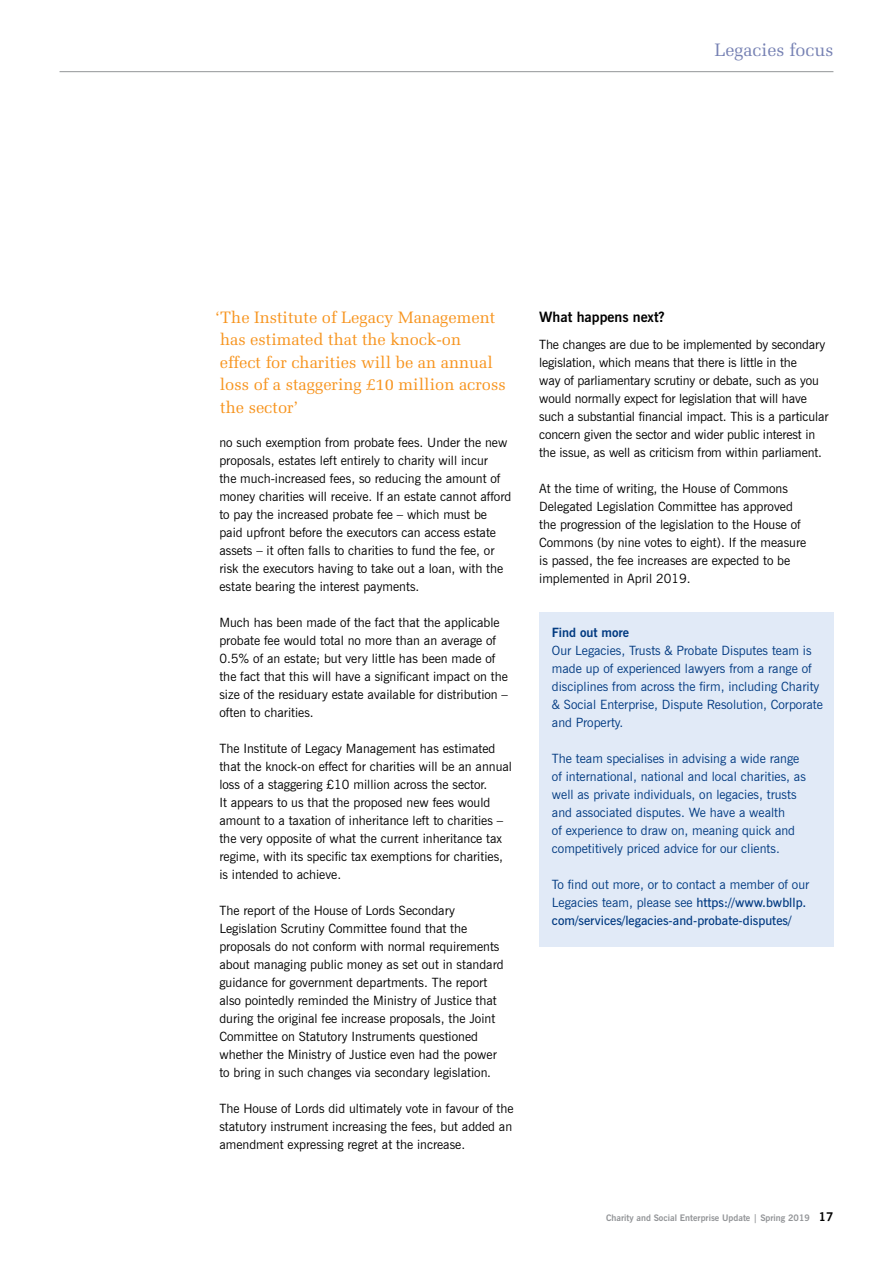
<style>
.page{position:relative;width:893px;height:1263px;background:#fff}
.page>*{position:absolute;margin:0;border:0;box-sizing:border-box;transform-origin:0 0}
.t1{font:18px "Melior LT Std";color:#7681b3}
.t2{font:16.5px/22.5px "Melior LT Std";color:#f7941e}
.t3{font:700 14.25px "News Gothic BT";color:#000}
.t4{font:12.75px/18px "News Gothic BT";color:#000}
.t5{font:12.75px/18px "News Gothic BT";color:#013a81}
.t6{font:600 12.75px/18px "News Gothic BT";color:#013a81}
.t7{font:700 12.75px "News Gothic BT";color:#013a81}
.t8{font:700 9px "News Gothic BT";color:#939598}
.s1{font-weight:400}
.s2{font-size:12px;color:#000}
</style>
<div class="page">
<hr style="left:60px;top:71px;width:773px;height:1px;background:#939598">
<div style="left:539px;top:612px;width:294px;height:335px;background:#e1eaf7"></div>
<h1 class="t1" style="left:714px;top:39px;width:120px">Legacies focus</h1>
<p class="t2" style="left:216px;top:306px;width:292px">‘The Institute of Legacy Management has estimated that the knock-on<br>effect for charities will be an annual loss of a staggering £10 million across the sector’</p>
<p class="t4" style="left:219px;top:433px;width:293px">no such exemption from probate fees. Under the new proposals, estates left entirely to charity will incur<br>the much-increased fees, so reducing the amount of money charities will receive. If an estate cannot afford to pay the increased probate fee – which must be paid upfront before the executors can access estate assets – it often falls to charities to fund the fee, or risk the executors having to take out a loan, with the estate bearing the interest payments.</p>
<p class="t4" style="left:219px;top:613px;width:290px">Much has been made of the fact that the applicable probate fee would total no more than an average of 0.5% of an estate; but very little has been made of the fact that this will have a significant impact on the size of the residuary estate available for distribution – often to charities.</p>
<p class="t4" style="left:219px;top:739px;width:294px">The Institute of Legacy Management has estimated that the knock-on effect for charities will be an annual loss of a staggering £10 million across the sector.<br>It appears to us that the proposed new fees would amount to a taxation of inheritance left to charities – the very opposite of what the current inheritance tax regime, with its specific tax exemptions for charities, is intended to achieve.</p>
<p class="t4" style="left:219px;top:901px;width:286px">The report of the House of Lords Secondary Legislation Scrutiny Committee found that the proposals do not conform with normal requirements about managing public money as set out in standard guidance for government departments. The report also pointedly reminded the Ministry of Justice that during the original fee increase proposals, the Joint Committee on Statutory Instruments questioned whether the Ministry of Justice even had the power to bring in such changes via secondary legislation.</p>
<p class="t4" style="left:219px;top:1099px;width:296px;text-align:justify">The House of Lords did ultimately vote in favour of the statutory instrument increasing the fees, but added an amendment expressing regret at the increase.</p>
<p class="t3" style="left:539px;top:308px;width:127px">What happens next?</p>
<p class="t4" style="left:539px;top:335px;width:291px">The changes are due to be implemented by secondary legislation, which means that there is little in the<br>way of parliamentary scrutiny or debate, such as you would normally expect for legislation that will have such a substantial financial impact. This is a particular concern given the sector and wider public interest in the issue, as well as criticism from within parliament.</p>
<p class="t4" style="left:539px;top:479px;width:269px">At the time of writing, the House of Commons Delegated Legislation Committee has approved the progression of the legislation to the House of Commons (by nine votes to eight). If the measure is passed, the fee increases are expected to be implemented in April 2019.</p>
<p class="t7" style="left:552px;top:625px;width:79px">Find out more</p>
<p class="t5" style="left:552px;top:641px;width:272px">Our Legacies, Trusts &amp; Probate Disputes team is made up of experienced lawyers from a range of disciplines from across the firm, including Charity &amp; Social Enterprise, Dispute Resolution, Corporate and Property.</p>
<p class="t5" style="left:552px;top:749px;width:255px">The team specialises in advising a wide range of international, national and local charities, as well as private individuals, on legacies, trusts and associated disputes. We have a wealth<br>of experience to draw on, meaning quick and competitively priced advice for our clients.</p>
<p class="t6" style="left:552px;top:875px;width:259px"><span class="s1">To find out more, or to contact a member of our<br>Legacies team, please see</span> https://www.bwbllp. com/services/legacies-and-probate-disputes/</p>
<p class="t8" style="left:606px;top:1212px;width:229px">Charity and Social Enterprise Update | Spring 2019 <span class="s2">17</span></p>
</div>
